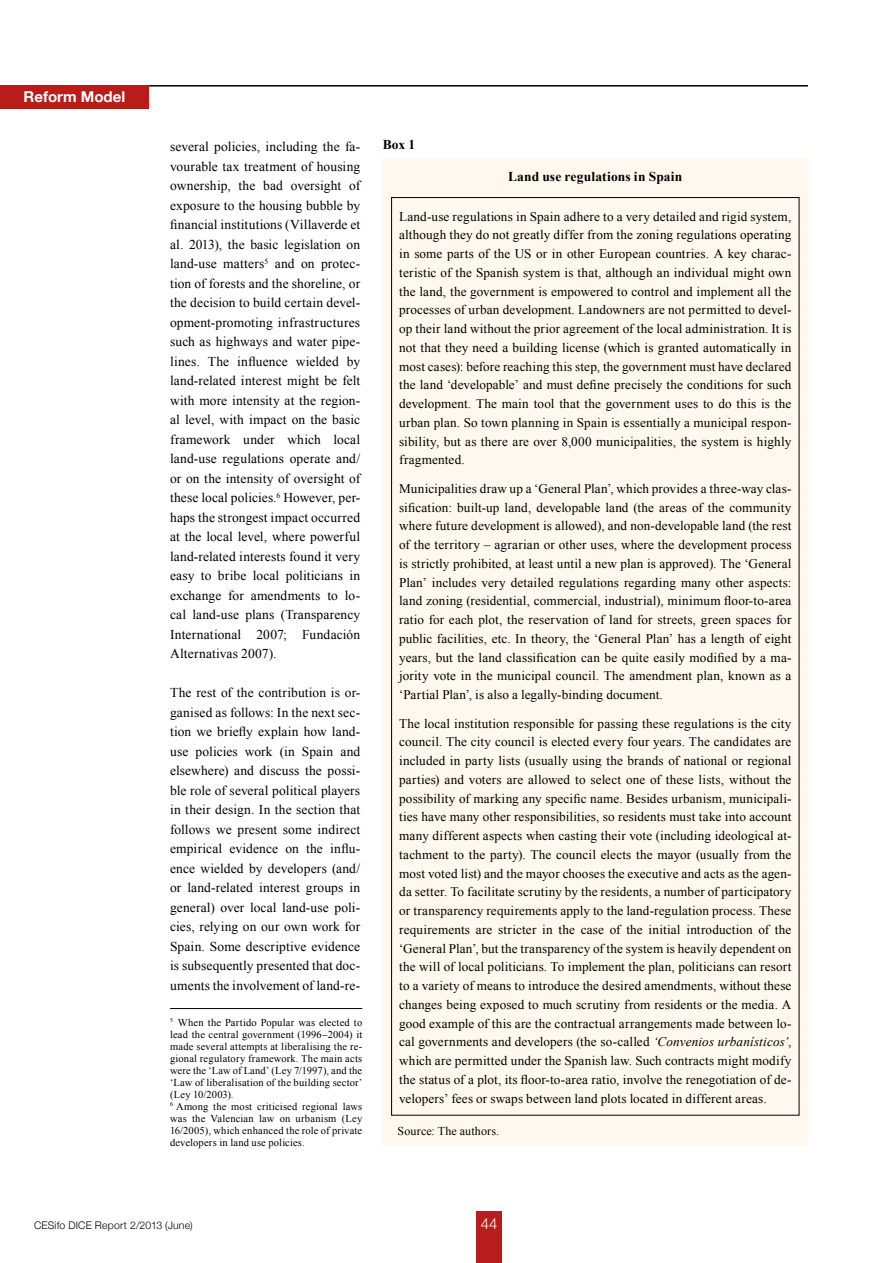
<style>
.page{position:relative;width:893px;height:1263px;background:#fff}
.page>*{position:absolute;margin:0;border:0;box-sizing:border-box;transform-origin:0 0}
.t1{font:700 15px "Helvetica Neue";color:#fff}
.t2{font:300 15px "Helvetica Neue";color:#fff}
.t3{font:13.5px/19.5px "Times New Roman";letter-spacing:.01em;color:#000;text-align:justify}
.t4{font:700 13.5px "Times New Roman";letter-spacing:.01em;color:#000}
.t5{font:13.2px/18.8px "Times New Roman";letter-spacing:.01em;color:#000;text-align:justify}
.t6{font:12px "Times New Roman";letter-spacing:.01em;color:#000}
.t7{font:10.5px/12px "Times New Roman";letter-spacing:.015em;color:#000}
.t8{font:300 10.5px "Helvetica Neue";letter-spacing:.02em;color:#000}
.s1{font-style:italic}
</style>
<div class="page">
<hr style="left:149px;top:85px;width:659px;height:2px;background:#000">
<div style="left:0;top:85px;width:149px;height:23px;background:#b81c1b"></div>
<div style="left:476px;top:1212px;width:26px;height:51px;background:#b81c1b"></div>
<hr style="left:170px;top:1008px;width:192px;height:1px;background:#000">
<div style="left:383px;top:159px;width:425px;height:987px;background:#fff8ee"></div>
<p class="t1" style="left:24px;top:87px;width:103px">Reform Model</p>
<p class="t3" style="left:170px;top:137px;width:192px">several policies, including the fa&shy;vourable tax treatment of housing ownership, the bad oversight of exposure to the housing bubble by financial institutions (Villaverde et al. 2013), the basic legislation on land-use matters<sup>5</sup> and on protec&shy;tion of forests and the shoreline, or the decision to build certain devel&shy;opment-promoting infrastructures such as highways and water pipe&shy;lines. The influence wielded by land-related interest might be felt with more intensity at the region&shy;al level, with impact on the basic framework under which local land-use regulations operate and/ or on the intensity of oversight of these local policies.<sup>6</sup> However, per&shy;haps the strongest impact occurred at the local level, where powerful land-related interests found it very easy to bribe local politicians in exchange for amendments to lo&shy;cal land-use plans (Transparency International 2007; Fundación Alternativas 2007).</p>
<p class="t3" style="left:170px;top:683px;width:192px">The rest of the contribution is or&shy;ganised as follows: In the next sec&shy;tion we briefly explain how land&shy;use policies work (in Spain and elsewhere) and discuss the possi&shy;ble role of several political players in their design. In the section that follows we present some indirect empirical evidence on the influ&shy;ence wielded by developers (and/ or land-related interest groups in general) over local land-use poli&shy;cies, relying on our own work for Spain. Some descriptive evidence is subsequently presented that doc&shy;uments the involvement of land-re‑--</p>
<p class="t7" style="left:170px;top:1016px;width:194px"><sup>5</sup> When the Partido Popular was elected to lead the central government (1996–2004) it made several attempts at liberalising the re&shy;gional regulatory framework. The main acts were the ‘Law of Land’ (Ley 7/1997), and the ‘Law of liberalisation of the building sector’ (Ley 10/2003).<br><sup>6</sup> Among the most criticised regional laws was the Valencian law on urbanism (Ley 16/2005), which enhanced the role of private developers in land use policies.</p>
<p class="t4" style="left:383px;top:136px;width:34px">Box 1</p>
<p class="t4" style="left:508px;top:167px;width:176px">Land use regulations in Spain</p>
<p class="t5" style="left:399px;top:206px;width:394px">Land-use regulations in Spain adhere to a very detailed and rigid system, although they do not greatly differ from the zoning regulations operating in some parts of the US or in other European countries. A key charac&shy;teristic of the Spanish system is that, although an individual might own the land, the government is empowered to control and implement all the processes of urban development. Landowners are not permitted to devel&shy;op their land without the prior agreement of the local administration. It is not that they need a building license (which is granted automatically in most cases): before reaching this step, the government must have declared the land ‘developable’ and must define precisely the conditions for such development. The main tool that the government uses to do this is the urban plan. So town planning in Spain is essentially a municipal respon&shy;sibility, but as there are over 8,000 municipalities, the system is highly fragmented.</p>
<p class="t5" style="left:399px;top:479px;width:394px">Municipalities draw up a ‘General Plan’, which provides a three-way clas&shy;sification: built-up land, developable land (the areas of the community where future development is allowed), and non-developable land (the rest of the territory – agrarian or other uses, where the development process is strictly prohibited, at least until a new plan is approved). The ‘General Plan’ includes very detailed regulations regarding many other aspects: land zoning (residential, commercial, industrial), minimum floor-to-area ratio for each plot, the reservation of land for streets, green spaces for public facilities, etc. In theory, the ‘General Plan’ has a length of eight years, but the land classification can be quite easily modified by a ma&shy;jority vote in the municipal council. The amendment plan, known as a ‘Partial Plan’, is also a legally-binding document.</p>
<p class="t5" style="left:399px;top:714px;width:394px">The local institution responsible for passing these regulations is the city council. The city council is elected every four years. The candidates are included in party lists (usually using the brands of national or regional parties) and voters are allowed to select one of these lists, without the possibility of marking any specific name. Besides urbanism, municipali&shy;ties have many other responsibilities, so residents must take into account many different aspects when casting their vote (including ideological at&shy;tachment to the party). The council elects the mayor (usually from the most voted list) and the mayor chooses the executive and acts as the agen&shy;da setter. To facilitate scrutiny by the residents, a number of participatory or transparency requirements apply to the land-regulation process. These requirements are stricter in the case of the initial introduction of the ‘General Plan’, but the transparency of the system is heavily dependent on the will of local politicians. To implement the plan, politicians can resort to a variety of means to introduce the desired amendments, without these changes being exposed to much scrutiny from residents or the media. A good example of this are the contractual arrangements made between lo&shy;cal governments and developers (the so-called <span class="s1">‘Convenios urbanísticos’</span>, which are permitted under the Spanish law. Such contracts might modify the status of a plot, its floor-to-area ratio, involve the renegotiation of de&shy;velopers’ fees or swaps between land plots located in different areas.</p>
<p class="t6" style="left:398px;top:1123px;width:103px">Source: The authors.</p>
<p class="t8" style="left:34px;top:1219px;width:160px">CESifo DICE Report 2/2013 (June)</p>
<p class="t2" style="left:481px;top:1214px;width:18px">44</p>
</div>
